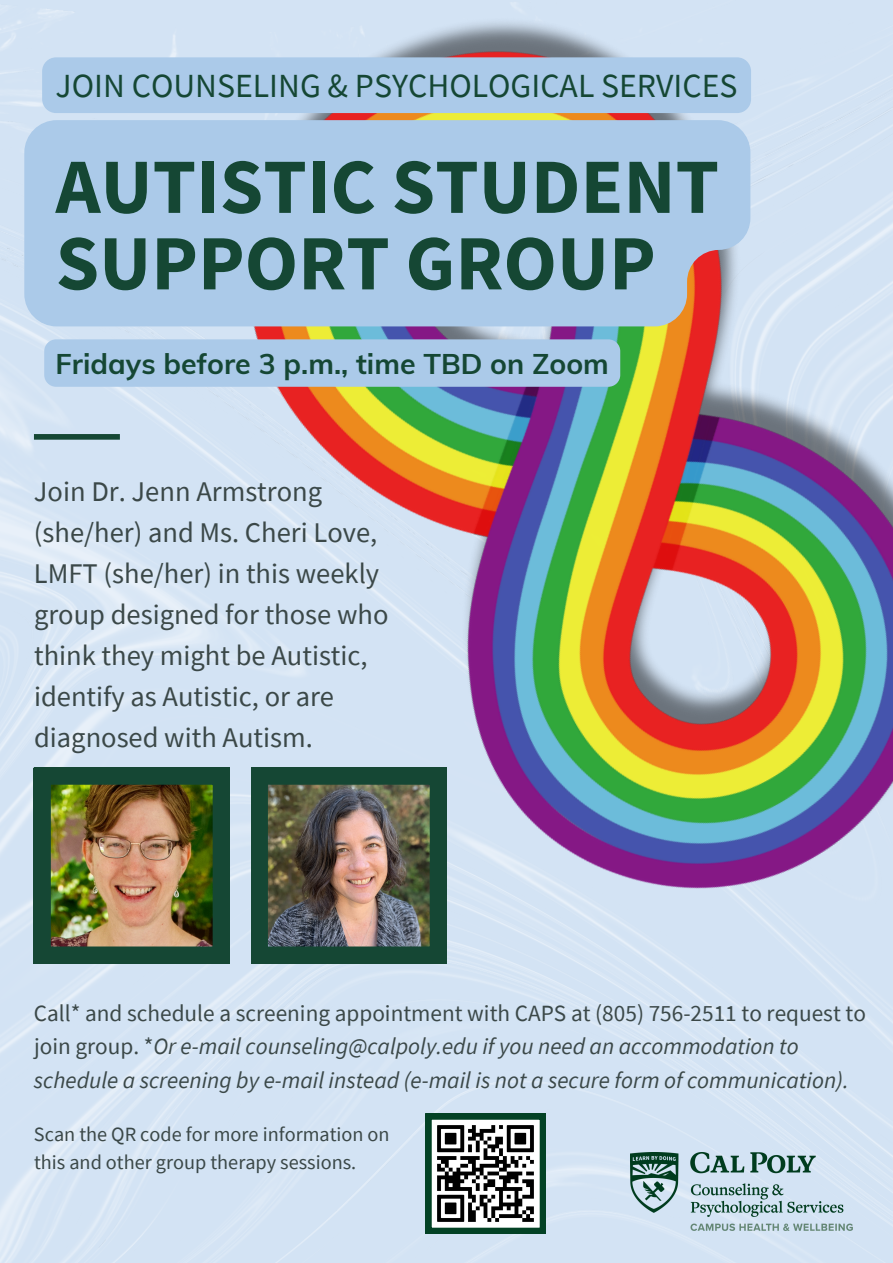
<style>
.page{position:relative;width:893px;height:1263px;background:#fff}
.page>*{position:absolute;margin:0;border:0;box-sizing:border-box;transform-origin:0 0}
.t1{font:700 78.3px/76.5px "Source Sans Pro";color:#154734}
.t2{font:33.75px "Source Sans Pro";color:#154734}
.t3{font:28.5px/41.1px "Source Sans Pro";color:#3b4848}
.t4{font:700 28.5px "Muli";color:#154734}
.t5{font:italic 23.25px/33.2px "Source Sans Pro";color:#3b4848}
.t6{font:20.25px/28.1px "Source Sans Pro";color:#3b4848}
.s1{font-style:normal}
</style>
<div class="page">
<img style="left:0;top:0;width:893px;height:1263px">
<img style="left:127px;top:0;width:766px;height:1000px">
<div style="left:34px;top:434px;width:86px;height:6px;background:#154734"></div>
<img style="left:251px;top:768px;width:195px;height:195px">
<img style="left:34px;top:768px;width:195px;height:195px">
<img style="left:630px;top:1153px;width:223px;height:77px">
<svg style="left:425px;top:1113px;width:121px;height:121px"></svg>
<div style="left:44px;top:339px;width:576px;height:48px;background:#abcae9"></div>
<div style="left:24px;top:120px;width:726px;height:206px;background:#abcae9"></div>
<div style="left:42px;top:57px;width:709px;height:56px;background:#abcae9;border-radius:14px"></div>
<p class="t2" style="left:56px;top:64px;width:683px">JOIN COUNSELING &amp; PSYCHOLOGICAL SERVICES</p>
<h1 class="t1" style="left:56px;top:147px;width:665px">AUTISTIC STUDENT<br>SUPPORT GROUP</h1>
<p class="t4" style="left:56px;top:345px;width:555px">Fridays before 3 p.m., time TBD on Zoom</p>
<p class="t3" style="left:34px;top:470px;width:356px">Join Dr. Jenn Armstrong (she/her) and Ms. Cheri Love,<br>LMFT (she/her) in this weekly group designed for those who think they might be Autistic, identify as Autistic, or are diagnosed with Autism.</p>
<p class="t5" style="left:34px;top:996px;width:833px"><span class="s1">Call* and schedule a screening appointment with CAPS at (805) 756-2511 to request to join group. *</span>Or e-mail counseling@calpoly.edu if you need an accommodation to schedule a screening by e-mail instead (e-mail is not a secure form of communication).</p>
<p class="t6" style="left:34px;top:1120px;width:357px">Scan the QR code for more information on this and other group therapy sessions.</p>
</div>
